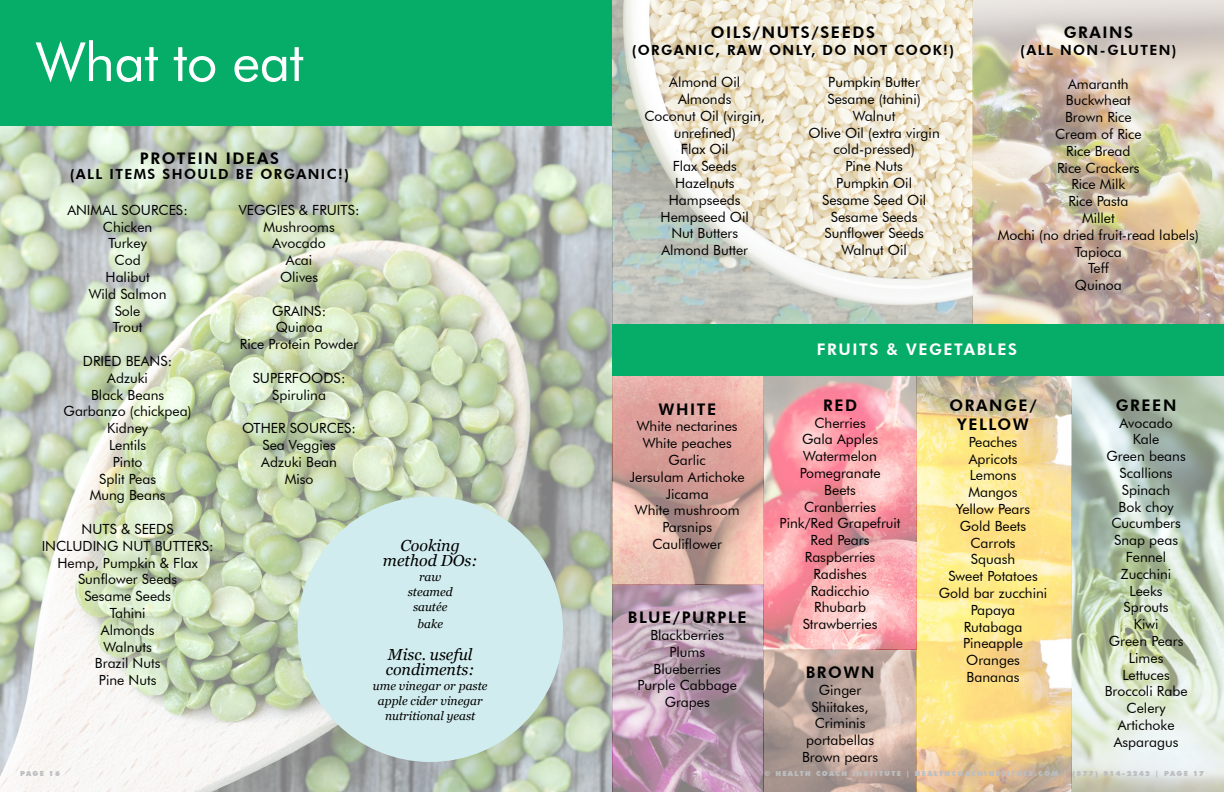
<style>
.page{position:relative;width:1224px;height:792px;background:#fff}
.page>*{position:absolute;margin:0;border:0;box-sizing:border-box;transform-origin:0 0}
.t1{font:54px "Futura BT";letter-spacing:-.01em;color:#fff}
.t2{font:800 16px/19.2px "Futura BT";letter-spacing:.1em;color:#000;text-align:center}
.t3{font:italic 16px/15px "Georgia";color:#000;text-align:center}
.t4{font:800 16px "Futura BT";letter-spacing:.1em;color:#fff}
.t5{font:14px/16.8px "Futura BT";color:#000;text-align:center}
.t6{font:800 14px "Futura BT";letter-spacing:.1em;color:#000}
.t7{font:italic 12px/15px "Georgia";color:#000;text-align:center}
.t8{font:900 7px "Futura BT";letter-spacing:.2em;color:#bcbec0}
</style>
<div class="page">
<div style="left:0;top:0;width:612px;height:126px;background:#05ad69"></div>
<img style="left:0;top:126px;width:612px;height:666px">
<div style="left:298px;top:496px;width:265px;height:266px;background:#d1ecee;border-radius:50%"></div>
<img style="left:612px;top:0;width:612px;height:324px">
<img style="left:612px;top:376px;width:612px;height:416px">
<div style="left:612px;top:324px;width:612px;height:52px;background:#05ad69"></div>
<h1 class="t1" style="left:36px;top:29px;width:269px">What to eat</h1>
<p class="t2" style="left:140px;top:149px;width:141px">PROTEIN IDEAS</p>
<p class="t6" style="left:70px;top:166px;width:281px">(ALL ITEMS SHOULD BE ORGANIC!)</p>
<p class="t5" style="left:239px;top:201px;width:122px">VEGGIES &amp; FRUITS:<br>Mushrooms<br>Avocado<br>Acai<br>Olives</p>
<p class="t5" style="left:240px;top:302px;width:120px">GRAINS:<br>Quinoa<br>Rice Protein Powder</p>
<p class="t5" style="left:253px;top:369px;width:94px">SUPERFOODS:<br>Spirulina</p>
<p class="t5" style="left:242px;top:420px;width:115px">OTHER SOURCES:<br>Sea Veggies<br>Adzuki Bean<br>Miso</p>
<p class="t5" style="left:67px;top:201px;width:122px">ANIMAL SOURCES:<br>Chicken<br>Turkey<br>Cod<br>Halibut<br>Wild Salmon<br>Sole<br>Trout</p>
<p class="t5" style="left:64px;top:353px;width:130px">DRIED BEANS:<br>Adzuki<br>Black Beans<br>Garbanzo (chickpea)<br>Kidney<br>Lentils<br>Pinto<br>Split Peas<br>Mung Beans</p>
<p class="t5" style="left:42px;top:521px;width:173px">NUTS &amp; SEEDS<br>INCLUDING NUT BUTTERS:<br>Hemp, Pumpkin &amp; Flax<br>Sunflower Seeds<br>Sesame Seeds<br>Tahini<br>Almonds<br>Walnuts<br>Brazil Nuts<br>Pine Nuts</p>
<p class="t3" style="left:383px;top:537px;width:96px">Cooking method DOs:</p>
<p class="t7" style="left:408px;top:569px;width:46px">raw steamed sautée</p>
<p class="t7" style="left:418px;top:616px;width:27px">bake</p>
<p class="t3" style="left:386px;top:646px;width:90px;text-align:left">Misc. useful condiments:</p>
<p class="t7" style="left:373px;top:677px;width:116px">ume vinegar or paste apple cider vinegar nutritional yeast</p>
<p class="t2" style="left:711px;top:23px;width:166px">OILS/NUTS/SEEDS</p>
<p class="t6" style="left:632px;top:41px;width:324px">(ORGANIC, RAW ONLY, DO NOT COOK!)</p>
<p class="t5" style="left:808px;top:74px;width:133px">Pumpkin Butter<br>Sesame (tahini)<br>Walnut<br>Olive Oil (extra virgin cold-pressed)<br>Pine Nuts<br>Pumpkin Oil<br>Sesame Seed Oil<br>Sesame Seeds<br>Sunflower Seeds<br>Walnut Oil</p>
<p class="t5" style="left:644px;top:74px;width:122px">Almond Oil<br>Almonds<br>Coconut Oil (virgin, unrefined)<br>Flax Oil<br>Flax Seeds<br>Hazelnuts<br>Hampseeds<br>Hempseed Oil<br>Nut Butters<br>Almond Butter</p>
<p class="t2" style="left:1064px;top:23px;width:71px">GRAINS</p>
<p class="t6" style="left:1020px;top:41px;width:158px">(ALL NON-GLUTEN)</p>
<p class="t5" style="left:998px;top:75px;width:203px">Amaranth<br>Buckwheat<br>Brown Rice<br>Cream of Rice<br>Rice Bread<br>Rice Crackers<br>Rice Milk<br>Rice Pasta<br>Millet<br>Mochi (no dried fruit-read labels)<br>Tapioca<br>Teff<br>Quinoa</p>
<p class="t2" style="left:658px;top:399px;width:59px">WHITE</p>
<p class="t5" style="left:630px;top:418px;width:117px">White nectarines<br>White peaches<br>Garlic<br>Jersulam Artichoke<br>Jicama<br>White mushroom<br>Parsnips<br>Cauliflower</p>
<p class="t2" style="left:628px;top:608px;width:120px">BLUE/PURPLE</p>
<p class="t5" style="left:637px;top:626px;width:101px">Blackberries<br>Plums<br>Blueberries<br>Purple Cabbage<br>Grapes</p>
<p class="t4" style="left:817px;top:339px;width:202px">FRUITS &amp; VEGETABLES</p>
<p class="t2" style="left:950px;top:395px;width:89px">ORANGE/<br>YELLOW</p>
<p class="t5" style="left:939px;top:433px;width:110px">Peaches<br>Apricots<br>Lemons<br>Mangos<br>Yellow Pears<br>Gold Beets<br>Carrots<br>Squash<br>Sweet Potatoes<br>Gold bar zucchini<br>Papaya<br>Rutabaga<br>Pineapple<br>Oranges</p>
<p class="t2" style="left:823px;top:395px;width:36px">RED</p>
<p class="t5" style="left:780px;top:414px;width:122px">Cherries<br>Gala Apples<br>Watermelon<br>Pomegranate<br>Beets<br>Cranberries<br>Pink/Red Grapefruit<br>Red Pears<br>Raspberries<br>Radishes<br>Radicchio<br>Rhubarb<br>Strawberries</p>
<p class="t2" style="left:806px;top:663px;width:70px">BROWN</p>
<p class="t5" style="left:967px;top:669px;width:55px">Bananas</p>
<p class="t5" style="left:802px;top:681px;width:78px">Ginger<br>Shiitakes,<br>Criminis portabellas<br>Brown pears</p>
<p class="t2" style="left:1116px;top:395px;width:62px">GREEN</p>
<p class="t5" style="left:1105px;top:414px;width:84px">Avocado<br>Kale<br>Green beans<br>Scallions<br>Spinach<br>Bok choy<br>Cucumbers<br>Snap peas<br>Fennel<br>Zucchini<br>Leeks<br>Sprouts<br>Kiwi<br>Green Pears<br>Limes<br>Lettuces<br>Broccoli Rabe<br>Celery<br>Artichoke<br>Asparagus</p>
<p class="t8" style="left:20px;top:770px;width:41px">PAGE 16</p>
<p class="t8" style="left:764px;top:770px;width:441px">© HEALTH COACH INSTITUTE | HEALTHCOACHINSTITUTE.COM | (877) 914-2242 | PAGE 17</p>
</div>
